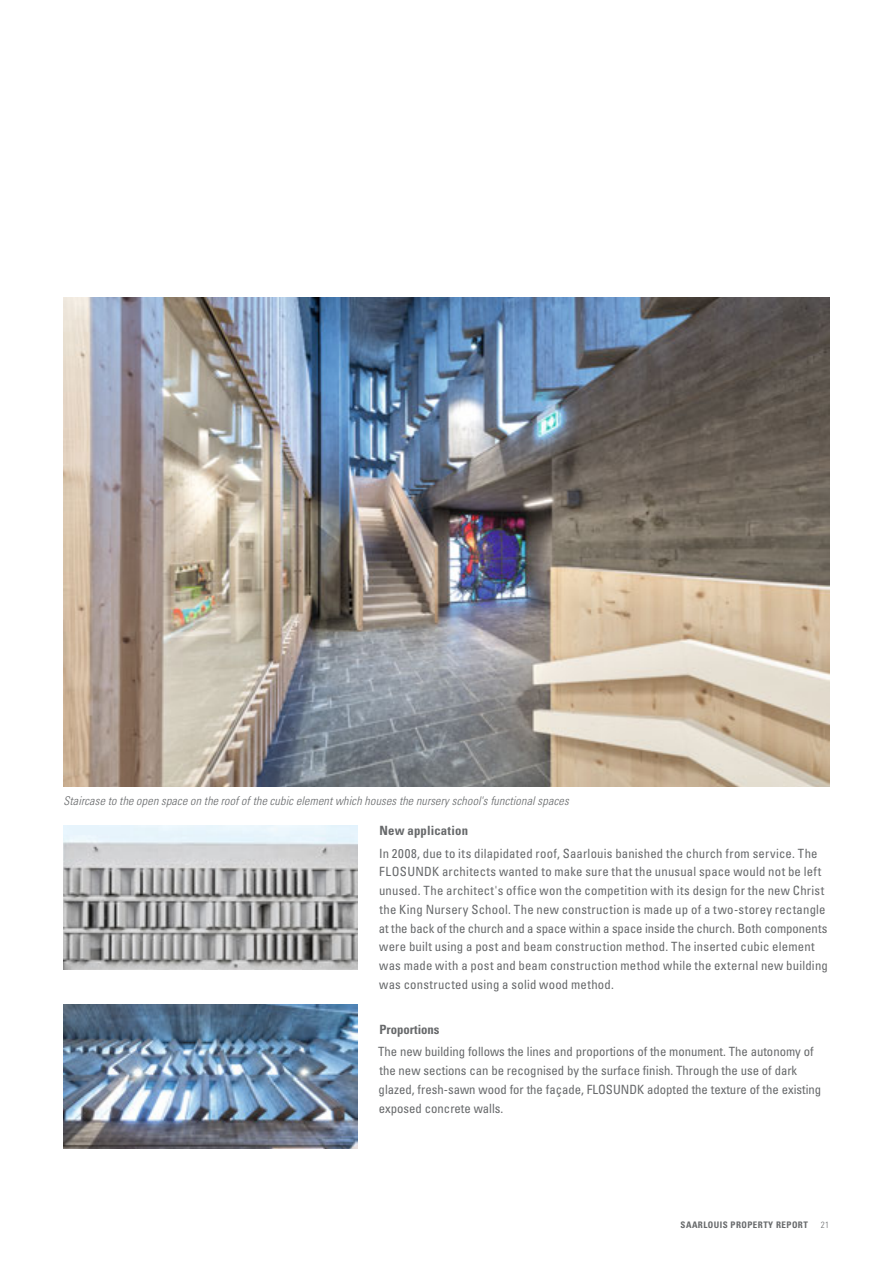
<style>
.page{position:relative;width:893px;height:1263px;background:#fff}
.page>*{position:absolute;margin:0;border:0;box-sizing:border-box;transform-origin:0 0}
.t1{font:condensed 12.75px/18.8px "Univers LT";letter-spacing:.015em;color:#67696b}
.t2{font:700 condensed 12.75px "Univers LT";letter-spacing:.005em;color:#67696b}
.t3{font:italic 300 condensed 12px "Univers LT";letter-spacing:.015em;color:#67696b}
.t4{font:700 condensed 9px "Univers LT";letter-spacing:.05em;color:#67696b}
.t5{font:300 condensed 9px "Univers LT";color:#67696b}
</style>
<div class="page">
<img style="left:64px;top:298px;width:765px;height:489px">
<img style="left:64px;top:825px;width:293px;height:144px">
<img style="left:64px;top:1005px;width:293px;height:144px">
<p class="t3" style="left:64px;top:794px;width:507px">Staircase to the open space on the roof of the cubic element which houses the nursery school's functional spaces</p>
<p class="t2" style="left:379px;top:823px;width:90px">New application</p>
<p class="t1" style="left:379px;top:843px;width:451px">In 2008, due to its dilapidated roof, Saarlouis banished the church from service. The FLOSUNDK architects wanted to make sure that the unusual space would not be left unused. The architect's office won the competition with its design for the new Christ the King Nursery School. The new construction is made up of a two-storey rectangle at the back of the church and a space within a space inside the church. Both components were built using a post and beam construction method. The inserted cubic element was made with a post and beam construction method while the external new building was constructed using a solid wood method.</p>
<p class="t2" style="left:379px;top:1021px;width:62px">Proportions</p>
<p class="t1" style="left:378px;top:1042px;width:445px">The new building follows the lines and proportions of the monument. The autonomy of the new sections can be recognised by the surface finish. Through the use of dark glazed, fresh-sawn wood for the façade, FLOSUNDK adopted the texture of the existing exposed concrete walls.</p>
<p class="t4" style="left:681px;top:1219px;width:129px">SAARLOUIS PROPERTY REPORT</p>
<p class="t5" style="left:821px;top:1219px;width:10px">21</p>
</div>
